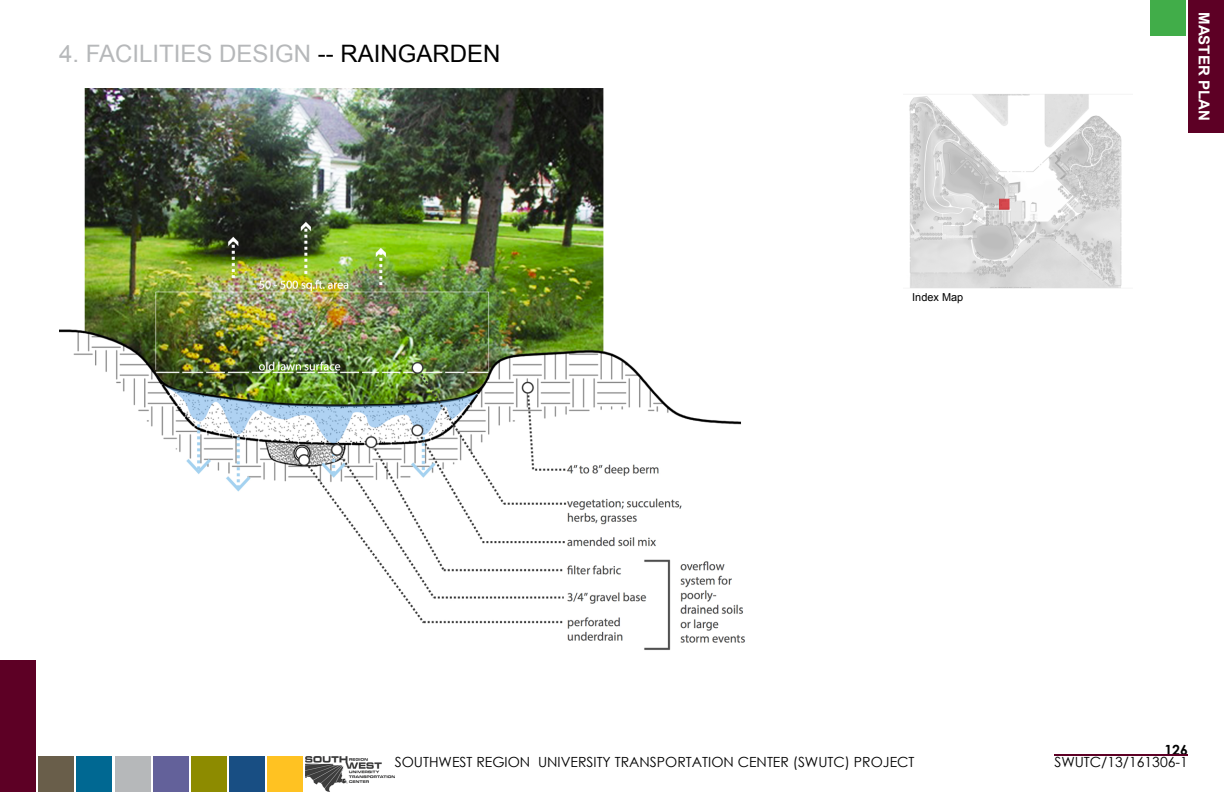
<style>
.page{position:relative;width:1224px;height:792px;background:#fff}
.page>*{position:absolute;margin:0;border:0;box-sizing:border-box;transform-origin:0 0}
.t1{font:24px "Arial";color:#b6b8ba}
.t2{font:700 15px "Arial";color:#fff}
.t3{font:14px "Century Gothic";color:#000}
.t4{font:700 14px "Century Gothic";color:#000}
.t5{font:10.9px "Arial";color:#000}
.s1{color:#000}
</style>
<div class="page">
<div style="left:1188px;top:0;width:36px;height:132px;background:#5d0025"></div>
<div style="left:267px;top:756px;width:36px;height:36px;background:#ffc222"></div>
<div style="left:229px;top:756px;width:36px;height:36px;background:#184e83"></div>
<div style="left:115px;top:756px;width:36px;height:36px;background:#b6b8ba"></div>
<div style="left:191px;top:756px;width:36px;height:36px;background:#8d8b00"></div>
<div style="left:76px;top:756px;width:36px;height:36px;background:#006892"></div>
<div style="left:153px;top:756px;width:36px;height:36px;background:#63619a"></div>
<div style="left:38px;top:756px;width:36px;height:36px;background:#695e4a"></div>
<div style="left:0;top:661px;width:36px;height:131px;background:#5d0025"></div>
<img style="left:305px;top:757px;width:90px;height:34px">
<hr style="left:1054px;top:755px;width:134px;height:1px;background:#5d0025">
<div style="left:1150px;top:0;width:36px;height:36px;background:#41ad49"></div>
<img style="left:909px;top:94px;width:213px;height:195px">
<img style="left:59px;top:89px;width:686px;height:561px">
<div style="left:999px;top:199px;width:11px;height:11px;background:#d6484e;border:1px solid #d2232a"></div>
<p class="t1" style="left:59px;top:38px;width:443px">4. FACILITIES DESIGN <span class="s1">-- RAINGARDEN</span></p>
<p class="t5" style="left:912px;top:290px;width:53px">Index Map</p>
<p class="t2" style="left:1214px;top:12px;width:110px;rotate:90deg">MASTER PLAN</p>
<p class="t4" style="left:1164px;top:739px;width:25px">126</p>
<p class="t3" style="left:395px;top:752px;width:521px">SOUTHWEST REGION UNIVERSITY TRANSPORTATION CENTER (SWUTC) PROJECT</p>
<p class="t3" style="left:1054px;top:752px;width:135px">SWUTC/13/161306-1</p>
</div>
